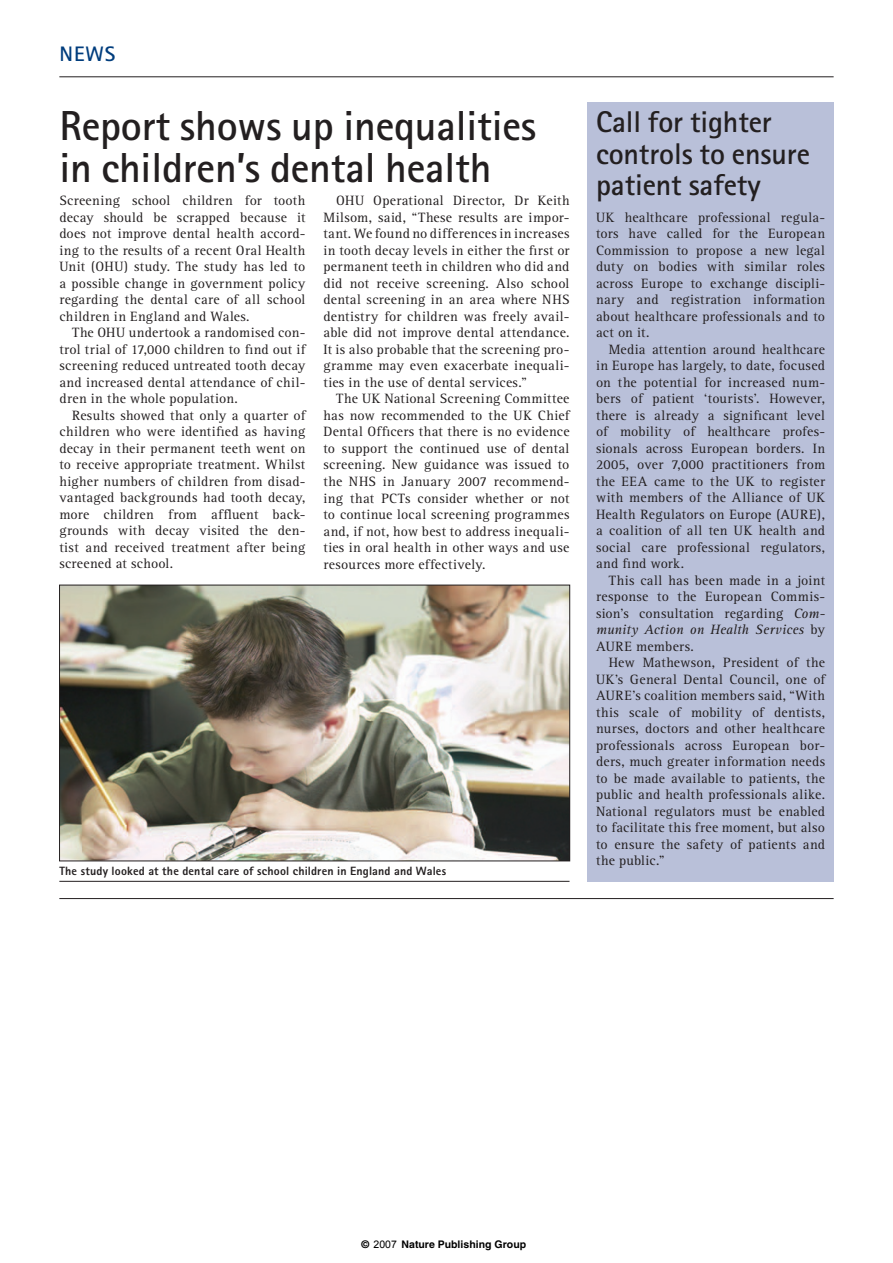
<style>
.page{position:relative;width:893px;height:1263px;background:#fff}
.page>*{position:absolute;margin:0;border:0;box-sizing:border-box;transform-origin:0 0}
.t1{font:700 42px/42px "Rotis Sans Serif";letter-spacing:-.005em;color:#231f20}
.t2{font:700 30px/31.5px "Rotis Sans Serif";letter-spacing:-.005em;color:#231f20}
.t3{font:700 21px "Rotis Sans Serif";color:#013d7d}
.t4{font:13.95px/16.5px "Rotis Serif";letter-spacing:.02em;color:#231f20;text-align:justify}
.t5{font:800 12px "Rotis Sans Serif";letter-spacing:.015em;color:#231f20}
.t6{font:700 10.5px "Helvetica";color:#000}
.s1{font-style:italic}
.s2{font-family:"Arial";font-weight:400}
</style>
<div class="page">
<hr style="left:59px;top:77px;width:774px;height:1px;background:#231f20">
<div style="left:587px;top:205px;width:246px;height:677px;background:#b9c0d9"></div>
<div style="left:587px;top:102px;width:246px;height:103px;background:#b9c0d9"></div>
<hr style="left:59px;top:898px;width:774px;height:1px;background:#231f20">
<img style="left:61px;top:587px;width:507px;height:272px">
<div style="left:59px;top:585px;width:511px;height:276px;border:1px solid #231f20"></div>
<hr style="left:59px;top:881px;width:510px;height:1px;background:#231f20">
<h3 class="t3" style="left:59px;top:47px;width:58px">NEWS</h3>
<h1 class="t1" style="left:59px;top:109px;width:478px">Report shows up inequalities in children’s dental health</h1>
<p class="t4" style="left:59px;top:194px;width:248px">Screening school children for tooth decay should be scrapped because it does not improve dental health accord&shy;ing to the results of a recent Oral Health Unit (OHU) study. The study has led to a possible change in government policy regarding the dental care of all school children in England and Wales.</p>
<p class="t4" style="left:59px;top:326px;width:247px;text-indent:13px">The OHU undertook a randomised con&shy;trol trial of 17,000 children to find out if screening reduced untreated tooth decay and increased dental attendance of chil&shy;dren in the whole population.</p>
<p class="t4" style="left:59px;top:408px;width:247px;text-indent:13px">Results showed that only a quarter of children who were identified as having decay in their permanent teeth went on to receive appropriate treatment. Whilst higher numbers of children from disad&shy;vantaged backgrounds had tooth decay, more children from affluent back&shy;grounds with decay visited the den&shy;tist and received treatment after being screened at school.</p>
<p class="t4" style="left:323px;top:194px;width:247px;text-indent:13px">OHU Operational Director, Dr Keith Milsom, said, “These results are impor&shy;tant. We found no differences in increases in tooth decay levels in either the first or permanent teeth in children who did and did not receive screening. Also school dental screening in an area where NHS dentistry for children was freely avail&shy;able did not improve dental attendance.<br>It is also probable that the screening pro&shy;gramme may even exacerbate inequali&shy;ties in the use of dental services.”</p>
<p class="t4" style="left:323px;top:392px;width:247px;text-indent:13px">The UK National Screening Committee has now recommended to the UK Chief Dental Officers that there is no evidence to support the continued use of dental screening. New guidance was issued to the NHS in January 2007 recommend&shy;ing that PCTs consider whether or not to continue local screening programmes and, if not, how best to address inequali&shy;ties in oral health in other ways and use resources more effectively.</p>
<p class="t5" style="left:59px;top:866px;width:388px">The study looked at the dental care of school children in England and Wales</p>
<h2 class="t2" style="left:596px;top:109px;width:215px">Call for tighter controls to ensure patient safety</h2>
<p class="t4" style="left:596px;top:210px;width:231px">UK healthcare professional regula&shy;tors have called for the European Commission to propose a new legal duty on bodies with similar roles across Europe to exchange discipli&shy;nary and registration information about healthcare professionals and to act on it.</p>
<p class="t4" style="left:596px;top:342px;width:230px;text-indent:13px">Media attention around healthcare in Europe has largely, to date, focused on the potential for increased num&shy;bers of patient ‘tourists’. However, there is already a significant level of mobility of healthcare profes&shy;sionals across European borders. In 2005, over 7,000 practitioners from the EEA came to the UK to register with members of the Alliance of UK Health Regulators on Europe (AURE), a coalition of all ten UK health and social care professional regulators, and find work.</p>
<p class="t4" style="left:596px;top:573px;width:230px;text-indent:13px">This call has been made in a joint response to the European Commis&shy;sion’s consultation regarding <span class="s1">Com&shy;munity Action on Health Services</span> by AURE members.</p>
<p class="t4" style="left:596px;top:656px;width:230px;text-indent:13px">Hew Mathewson, President of the UK’s General Dental Council, one of AURE’s coalition members said, “With this scale of mobility of dentists, nurses, doctors and other healthcare professionals across European bor&shy;ders, much greater information needs to be made available to patients, the public and health professionals alike.<br>National regulators must be enabled to facilitate this free moment, but also to ensure the safety of patients and the public.”</p>
<p class="t6" style="left:361px;top:1238px;width:166px">© <span class="s2">2007</span> Nature Publishing Group</p>
</div>
